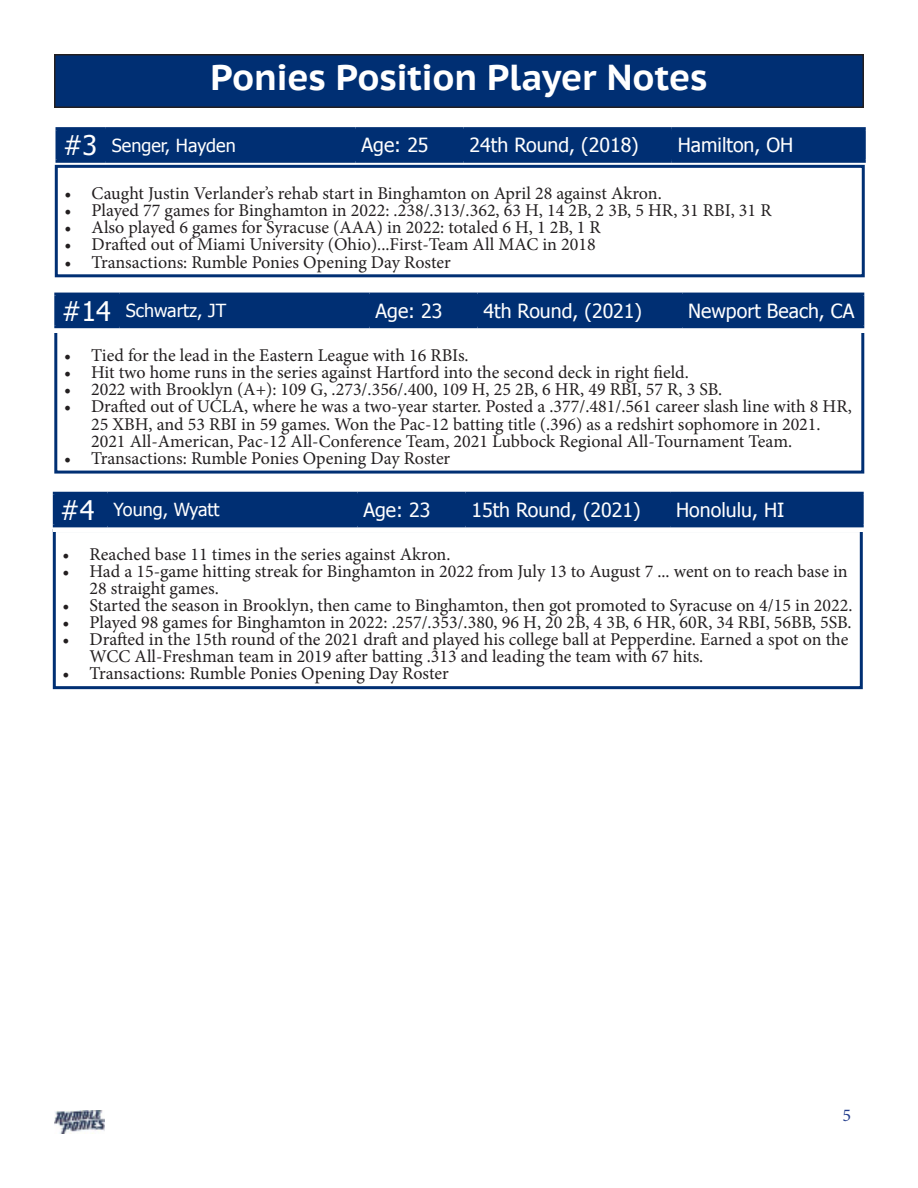
<style>
.page{position:relative;width:918px;height:1188px;background:#fff}
.page>*{position:absolute;margin:0;border:0;box-sizing:border-box;transform-origin:0 0}
.t1{font:700 36px "PT Sans Caption";letter-spacing:-.01em;color:#fff}
.t2{font:27px "Tahoma";color:#fff}
.t3{font:19.5px "Tahoma";color:#fff}
.t4{font:18px/17.1px "Minion Pro";color:#231f20}
.t5{font:18px "Tahoma";color:#fff}
.t6{font:18px "Minion Pro";color:#253f8e}
</style>
<div class="page">
<div style="left:55px;top:55px;width:808px;height:52px;background:#002f73"></div>
<div style="left:54px;top:54px;width:810px;height:54px;border:2px solid #231f20"></div>
<div style="left:53px;top:529px;width:810px;height:160px;border:3px solid #002f73"></div>
<div style="left:53px;top:492px;width:811px;height:40px;background:linear-gradient(to right,#fff,#fff)"></div>
<div style="left:56px;top:495px;width:613px;height:29px;background:#002f73"></div>
<div style="left:670px;top:493px;width:192px;height:33px;background:#002f73"></div>
<hr style="left:53px;top:492px;width:55px;height:3px;background:#002f73">
<hr style="left:53px;top:495px;width:3px;height:29px;background:#002f73">
<hr style="left:108px;top:492px;width:249px;height:3px;background:#002f73">
<hr style="left:106px;top:495px;width:3px;height:29px;background:#002f73">
<hr style="left:357px;top:492px;width:108px;height:3px;background:#002f73">
<hr style="left:356px;top:495px;width:3px;height:29px;background:#002f73">
<hr style="left:465px;top:492px;width:205px;height:3px;background:#002f73">
<hr style="left:464px;top:495px;width:3px;height:29px;background:#002f73">
<hr style="left:670px;top:492px;width:194px;height:3px;background:#002f73">
<hr style="left:669px;top:495px;width:3px;height:29px;background:#002f73">
<hr style="left:861px;top:495px;width:3px;height:29px;background:#002f73">
<hr style="left:53px;top:524px;width:55px;height:3px;background:#002f73">
<hr style="left:108px;top:524px;width:249px;height:3px;background:#002f73">
<hr style="left:357px;top:524px;width:108px;height:3px;background:#002f73">
<hr style="left:465px;top:524px;width:205px;height:3px;background:#002f73">
<hr style="left:670px;top:524px;width:194px;height:3px;background:#002f73">
<img style="left:54px;top:1110px;width:51px;height:24px">
<div style="left:54px;top:330px;width:810px;height:144px;border:3px solid #002f73"></div>
<div style="left:54px;top:293px;width:839px;height:40px;background:linear-gradient(to right,#fff,#fefeff)"></div>
<div style="left:57px;top:296px;width:624px;height:29px;background:#002f73"></div>
<div style="left:682px;top:294px;width:181px;height:33px;background:#002f73"></div>
<hr style="left:54px;top:293px;width:66px;height:3px;background:#002f73">
<hr style="left:54px;top:296px;width:3px;height:29px;background:#002f73">
<hr style="left:120px;top:293px;width:250px;height:3px;background:#002f73">
<hr style="left:118px;top:296px;width:3px;height:29px;background:#002f73">
<hr style="left:370px;top:293px;width:108px;height:3px;background:#002f73">
<hr style="left:368px;top:296px;width:3px;height:29px;background:#002f73">
<hr style="left:478px;top:293px;width:204px;height:3px;background:#002f73">
<hr style="left:476px;top:296px;width:3px;height:29px;background:#002f73">
<hr style="left:682px;top:293px;width:182px;height:3px;background:#002f73">
<hr style="left:681px;top:296px;width:3px;height:29px;background:#002f73">
<hr style="left:861px;top:296px;width:3px;height:29px;background:#002f73">
<hr style="left:54px;top:325px;width:66px;height:3px;background:#002f73">
<hr style="left:120px;top:325px;width:250px;height:3px;background:#002f73">
<hr style="left:370px;top:325px;width:108px;height:3px;background:#002f73">
<hr style="left:478px;top:325px;width:204px;height:3px;background:#002f73">
<hr style="left:682px;top:325px;width:182px;height:3px;background:#002f73">
<div style="left:55px;top:165px;width:810px;height:112px;border:3px solid #002f73"></div>
<div style="left:58px;top:130px;width:612px;height:30px;background:#002f73"></div>
<div style="left:672px;top:129px;width:192px;height:32px;background:#002f73"></div>
<hr style="left:56px;top:127px;width:50px;height:3px;background:#002f73">
<hr style="left:56px;top:130px;width:2px;height:30px;background:#002f73">
<hr style="left:106px;top:127px;width:250px;height:3px;background:#002f73">
<hr style="left:104px;top:130px;width:3px;height:30px;background:#002f73">
<hr style="left:356px;top:127px;width:108px;height:3px;background:#002f73">
<hr style="left:354px;top:130px;width:3px;height:30px;background:#002f73">
<hr style="left:464px;top:127px;width:208px;height:3px;background:#002f73">
<hr style="left:462px;top:130px;width:3px;height:30px;background:#002f73">
<hr style="left:672px;top:127px;width:194px;height:3px;background:#002f73">
<hr style="left:670px;top:130px;width:3px;height:30px;background:#002f73">
<hr style="left:863px;top:130px;width:3px;height:30px;background:#002f73">
<hr style="left:56px;top:160px;width:50px;height:3px;background:#002f73">
<hr style="left:106px;top:160px;width:250px;height:3px;background:#002f73">
<hr style="left:356px;top:160px;width:108px;height:3px;background:#002f73">
<hr style="left:464px;top:160px;width:208px;height:3px;background:#002f73">
<hr style="left:672px;top:160px;width:194px;height:3px;background:#002f73">
<p class="t1" style="left:210px;top:53px;width:499px">Ponies Position Player Notes</p>
<p class="t2" style="left:63px;top:127px;width:36px">#3</p>
<p class="t5" style="left:112px;top:133px;width:125px">Senger, Hayden</p>
<p class="t3" style="left:362px;top:132px;width:69px">Age: 25</p>
<p class="t3" style="left:470px;top:132px;width:171px">24th Round, (2018)</p>
<p class="t3" style="left:678px;top:132px;width:117px">Hamilton, OH</p>
<p class="t4" style="left:65px;top:185px;width:599px">• Caught Justin Verlander’s rehab start in Binghamton on April 28 against Akron.</p>
<p class="t4" style="left:65px;top:202px;width:708px">• Played 77 games for Binghamton in 2022: .238/.313/.362, 63 H, 14 2B, 2 3B, 5 HR, 31 RBI, 31 R</p>
<p class="t4" style="left:65px;top:219px;width:538px">• Also played 6 games for Syracuse (AAA) in 2022: totaled 6 H, 1 2B, 1 R</p>
<p class="t4" style="left:65px;top:236px;width:533px">• Drafted out of Miami University (Ohio)...First-Team All MAC in 2018</p>
<p class="t4" style="left:65px;top:253px;width:388px">• Transactions: Rumble Ponies Opening Day Roster</p>
<p class="t2" style="left:62px;top:293px;width:51px">#14</p>
<p class="t5" style="left:126px;top:299px;width:102px">Schwartz, JT</p>
<p class="t3" style="left:376px;top:298px;width:69px">Age: 23</p>
<p class="t3" style="left:484px;top:298px;width:160px">4th Round, (2021)</p>
<p class="t3" style="left:688px;top:298px;width:168px">Newport Beach, CA</p>
<p class="t4" style="left:64px;top:347px;width:406px">• Tied for the lead in the Eastern League with 16 RBIs.</p>
<p class="t4" style="left:64px;top:364px;width:626px">• Hit two home runs in the series against Hartford into the second deck in right field.</p>
<p class="t4" style="left:64px;top:381px;width:660px">• 2022 with Brooklyn (A+): 109 G, .273/.356/.400, 109 H, 25 2B, 6 HR, 49 RBI, 57 R, 3 SB.</p>
<p class="t4" style="left:91px;top:398px;width:762px;text-indent:-27px">• Drafted out of UCLA, where he was a two-year starter. Posted a .377/.481/.561 career slash line with 8 HR,<br>25 XBH, and 53 RBI in 59 games. Won the Pac-12 batting title (.396) as a redshirt sophomore in 2021.<br>2021 All-American, Pac-12 All-Conference Team, 2021 Lubbock Regional All-Tournament Team.</p>
<p class="t4" style="left:64px;top:450px;width:388px">• Transactions: Rumble Ponies Opening Day Roster</p>
<p class="t2" style="left:60px;top:492px;width:36px">#4</p>
<p class="t5" style="left:114px;top:498px;width:107px">Young, Wyatt</p>
<p class="t3" style="left:363px;top:497px;width:69px">Age: 23</p>
<p class="t3" style="left:471px;top:497px;width:171px">15th Round, (2021)</p>
<p class="t3" style="left:676px;top:497px;width:110px">Honolulu, HI</p>
<p class="t4" style="left:63px;top:545px;width:390px">• Reached base 11 times in the series against Akron.</p>
<p class="t4" style="left:90px;top:562px;width:760px;text-indent:-27px">• Had a 15-game hitting streak for Binghamton in 2022 from July 13 to August 7 ... went on to reach base in<br>28 straight games.</p>
<p class="t4" style="left:63px;top:597px;width:792px">• Started the season in Brooklyn, then came to Binghamton, then got promoted to Syracuse on 4/15 in 2022.</p>
<p class="t4" style="left:63px;top:614px;width:790px">• Played 98 games for Binghamton in 2022: .257/.353/.380, 96 H, 20 2B, 4 3B, 6 HR, 60R, 34 RBI, 56BB, 5SB.</p>
<p class="t4" style="left:90px;top:631px;width:760px;text-indent:-27px">• Drafted in the 15th round of the 2021 draft and played his college ball at Pepperdine. Earned a spot on the<br>WCC All-Freshman team in 2019 after batting .313 and leading the team with 67 hits.</p>
<p class="t4" style="left:63px;top:665px;width:388px">• Transactions: Rumble Ponies Opening Day Roster</p>
<p class="t6" style="left:842px;top:1103px;width:10px">5</p>
</div>
